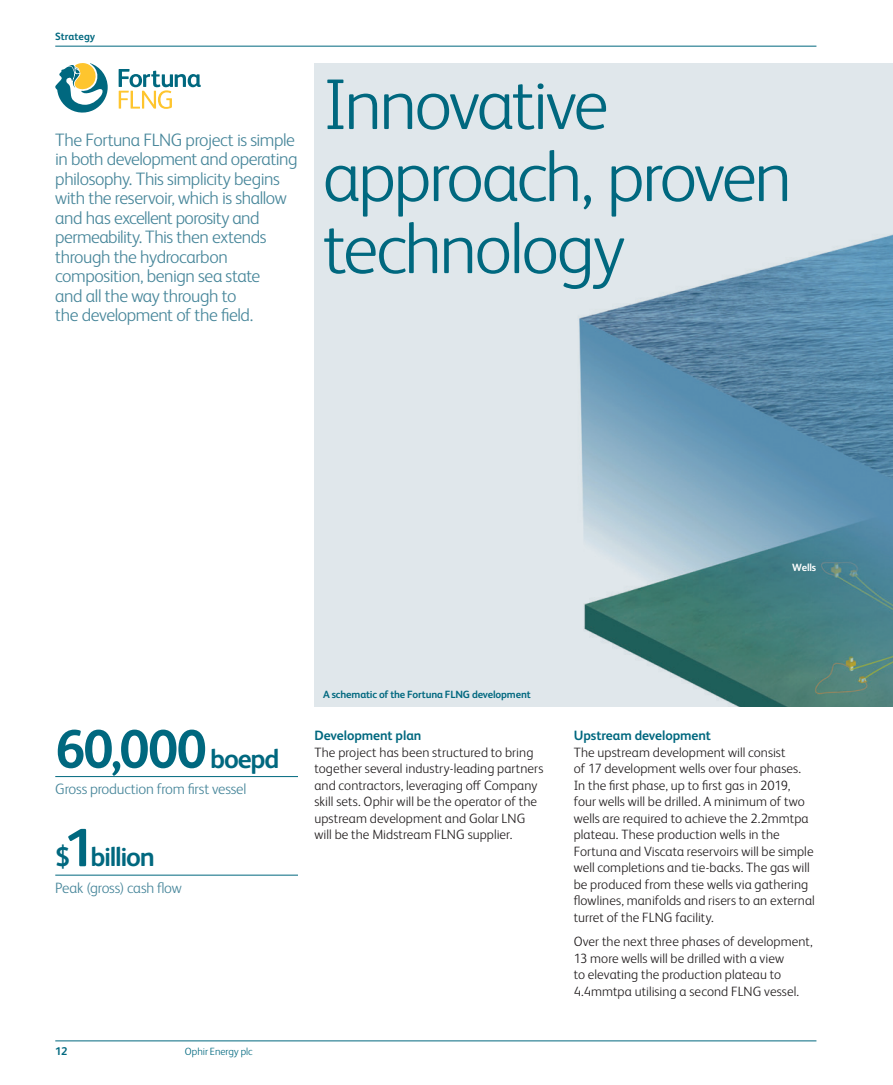
<style>
.page{position:relative;width:893px;height:1085px;background:#fff}
.page>*{position:absolute;margin:0;border:0;box-sizing:border-box;transform-origin:0 0}
.t1{font:300 72px/72px "FS Albert Pro";letter-spacing:-.035em;color:#00687f}
.t2{font:700 54px "FS Albert Pro";color:#00687f}
.t3{font:700 27px "FS Albert Pro";letter-spacing:-.05em;color:#00687f}
.t4{font:300 18px/19.5px "FS Albert Pro";letter-spacing:-.025em;color:#47869a}
.t5{font:300 15px "FS Albert Pro";letter-spacing:-.015em;color:#47869a}
.t6{font:300 13.5px/16.5px "FS Albert Pro";letter-spacing:.005em;color:#231f20}
.t7{font:700 13.5px "FS Albert Pro";letter-spacing:-.005em;color:#00687f}
.t8{font:700 11.25px "FS Albert Pro";color:#00687f}
.t9{font:700 10.5px "FS Albert Pro";letter-spacing:-.01em;color:#00687f}
.t10{font:300 10.5px "FS Albert Pro";color:#00687f}
.t11{font:700 10.5px "FS Albert Pro";letter-spacing:-.01em;color:#fff}
.s1{font-size:27px}
.s2{font-size:54px}
</style>
<div class="page">
<hr style="left:55px;top:46px;width:761px;height:1px;background:#00687f">
<hr style="left:55px;top:1040px;width:761px;height:1px;background:#00687f">
<img style="left:314px;top:63px;width:579px;height:644px">
<svg style="left:119px;top:69px;width:82px;height:40px"></svg>
<svg style="left:55px;top:63px;width:53px;height:50px"></svg>
<hr style="left:55px;top:776px;width:243px;height:1px;background:#00687f">
<hr style="left:55px;top:874px;width:243px;height:1px;background:#00687f">
<p class="t9" style="left:55px;top:29px;width:42px">Strategy</p>
<p class="t4" style="left:55px;top:128px;width:244px">The Fortuna FLNG project is simple in both development and operating philosophy. This simplicity begins with the reservoir, which is shallow and has excellent porosity and permeability. This then extends through the hydrocarbon composition, benign sea state<br>and all the way through to<br>the development of the field.</p>
<h1 class="t1" style="left:323px;top:64px;width:470px">Innovative approach, proven technology</h1>
<p class="t11" style="left:792px;top:560px;width:26px">Wells</p>
<h2 class="t2" style="left:55px;top:711px;width:226px">60,000 <span class="s1">boepd</span></h2>
<p class="t5" style="left:55px;top:778px;width:193px">Gross production from first vessel</p>
<h3 class="t3" style="left:55px;top:837px;width:101px">$<span class="s2">1</span>billion</h3>
<p class="t5" style="left:55px;top:877px;width:128px">Peak (gross) cash flow</p>
<p class="t8" style="left:55px;top:1043px;width:14px">12</p>
<p class="t10" style="left:185px;top:1044px;width:69px">Ophir Energy plc</p>
<p class="t9" style="left:323px;top:687px;width:209px">A schematic of the Fortuna FLNG development</p>
<p class="t7" style="left:314px;top:725px;width:108px">Development plan</p>
<p class="t6" style="left:314px;top:742px;width:230px">The project has been structured to bring together several industry-leading partners and contractors, leveraging off Company skill sets. Ophir will be the operator of the upstream development and Golar LNG will be the Midstream FLNG supplier.</p>
<p class="t7" style="left:574px;top:725px;width:139px">Upstream development</p>
<p class="t6" style="left:574px;top:742px;width:243px">The upstream development will consist<br>of 17 development wells over four phases.<br>In the first phase, up to first gas in 2019, four wells will be drilled. A minimum of two wells are required to achieve the 2.2mmtpa plateau. These production wells in the Fortuna and Viscata reservoirs will be simple well completions and tie-backs. The gas will be produced from these wells via gathering flowlines, manifolds and risers to an external turret of the FLNG facility.</p>
<p class="t6" style="left:574px;top:932px;width:240px">Over the next three phases of development, 13 more wells will be drilled with a view<br>to elevating the production plateau to 4.4mmtpa utilising a second FLNG vessel.</p>
</div>
